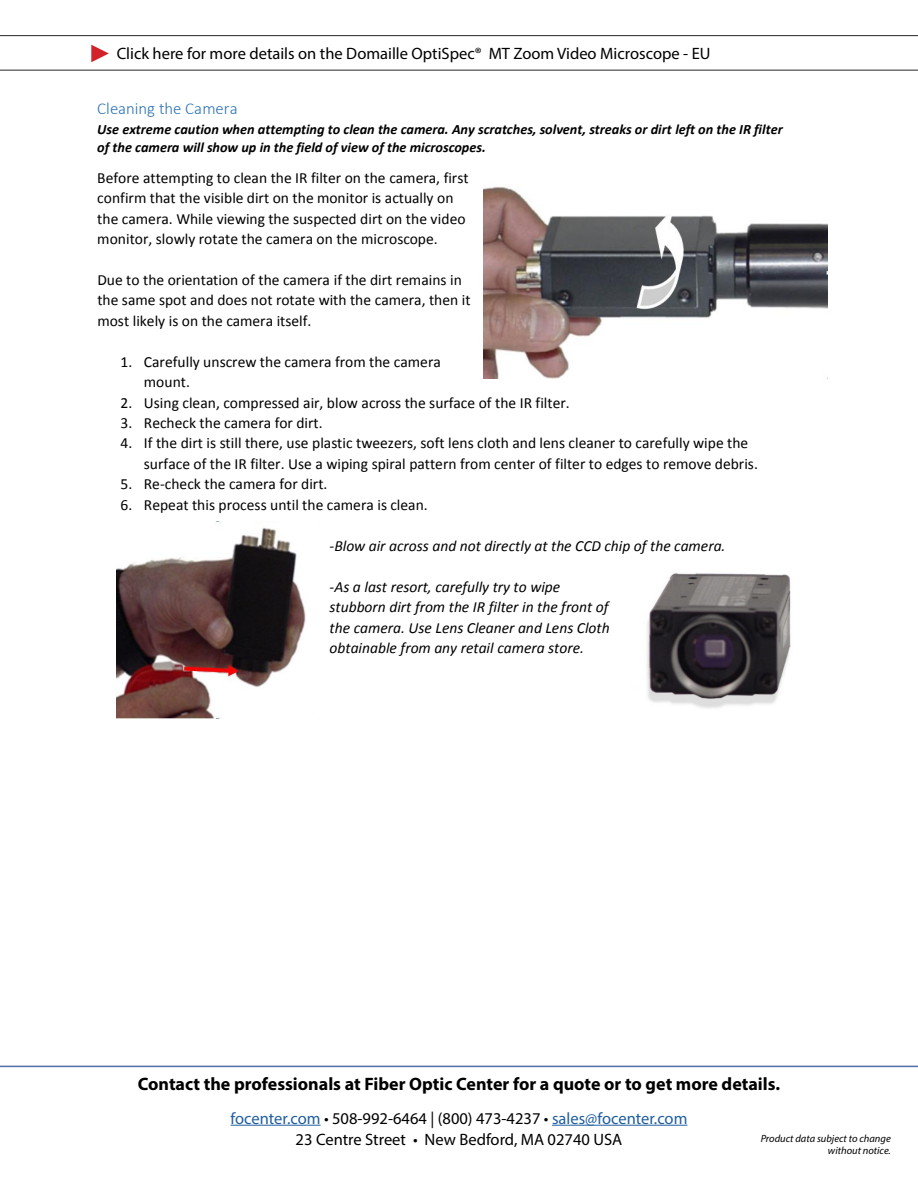
<style>
.page{position:relative;width:918px;height:1188px;background:#fff}
.page>*{position:absolute;margin:0;border:0;box-sizing:border-box;transform-origin:0 0}
.t1{font:700 18px "Myriad Pro";color:#000}
.t2{font:300 16.8px "Calibri";color:#2e74b5}
.t3{font:16.5px "Myriad Pro";color:#000}
.t4{font:16.5px "Myriad Pro";color:#215e9e}
.t5{font:15.45px/20.4px "Calibri";color:#000}
.t6{font:italic 15.45px/20.4px "Calibri";color:#000}
.t7{font:italic 700 14.25px/18.6px "Calibri";color:#000}
.t8{font:italic 10.5px/12.6px "Myriad Pro";color:#000;text-align:right}
.s1{color:#000}
</style>
<div class="page">
<hr style="left:231px;top:1125px;width:90px;height:1px;background:#215e9e">
<hr style="left:552px;top:1125px;width:135px;height:1px;background:#215e9e">
<hr style="left:0;top:1066px;width:918px;height:1px;background:#4f70a8">
<hr style="left:0;top:70px;width:918px;height:1px;background:#262626">
<svg style="left:91px;top:45px;width:18px;height:17px"></svg>
<hr style="left:0;top:35px;width:918px;height:1px;background:#262626">
<img style="left:646px;top:573px;width:145px;height:135px">
<img style="left:483px;top:186px;width:345px;height:193px">
<img style="left:116px;top:521px;width:190px;height:198px">
<p class="t3" style="left:117px;top:43px;width:595px">Click here for more details on the Domaille OptiSpec® MT Zoom Video Microscope - EU</p>
<p class="t2" style="left:97px;top:98px;width:142px">Cleaning the Camera</p>
<p class="t7" style="left:97px;top:120px;width:687px">Use extreme caution when attempting to clean the camera. Any scratches, solvent, streaks or dirt left on the IR filter of the camera will show up in the field of view of the microscopes.</p>
<p class="t5" style="left:97px;top:167px;width:373px">Before attempting to clean the IR filter on the camera, first confirm that the visible dirt on the monitor is actually on the camera. While viewing the suspected dirt on the video monitor, slowly rotate the camera on the microscope.</p>
<p class="t5" style="left:97px;top:270px;width:375px">Due to the orientation of the camera if the dirt remains in the same spot and does not rotate with the camera, then it most likely is on the camera itself.</p>
<p class="t5" style="left:144px;top:351px;width:298px;text-indent:-23px">1. Carefully unscrew the camera from the camera mount.</p>
<p class="t5" style="left:121px;top:392px;width:451px">2. Using clean, compressed air, blow across the surface of the IR filter.</p>
<p class="t5" style="left:121px;top:413px;width:204px">3. Recheck the camera for dirt.</p>
<p class="t5" style="left:144px;top:433px;width:616px;text-indent:-23px">4. If the dirt is still there, use plastic tweezers, soft lens cloth and lens cleaner to carefully wipe the surface of the IR filter. Use a wiping spiral pattern from center of filter to edges to remove debris.</p>
<p class="t5" style="left:121px;top:474px;width:208px">5. Re-check the camera for dirt.</p>
<p class="t5" style="left:121px;top:495px;width:309px">6. Repeat this process until the camera is clean.</p>
<p class="t6" style="left:330px;top:535px;width:397px">-Blow air across and not directly at the CCD chip of the camera.</p>
<p class="t6" style="left:330px;top:576px;width:282px">-As a last resort, carefully try to wipe stubborn dirt from the IR filter in the front of the camera. Use Lens Cleaner and Lens Cloth obtainable from any retail camera store.</p>
<p class="t1" style="left:138px;top:1072px;width:644px">Contact the professionals at Fiber Optic Center for a quote or to get more details.</p>
<p class="t4" style="left:231px;top:1108px;width:458px">focenter.com <span class="s1">• 508-992-6464 | (800) 473-4237 •</span> sales@focenter.com</p>
<p class="t3" style="left:296px;top:1129px;width:328px">23 Centre Street • New Bedford, MA 02740 USA</p>
<p class="t8" style="left:761px;top:1132px;width:132px">Product data subject to change without notice.</p>
</div>
